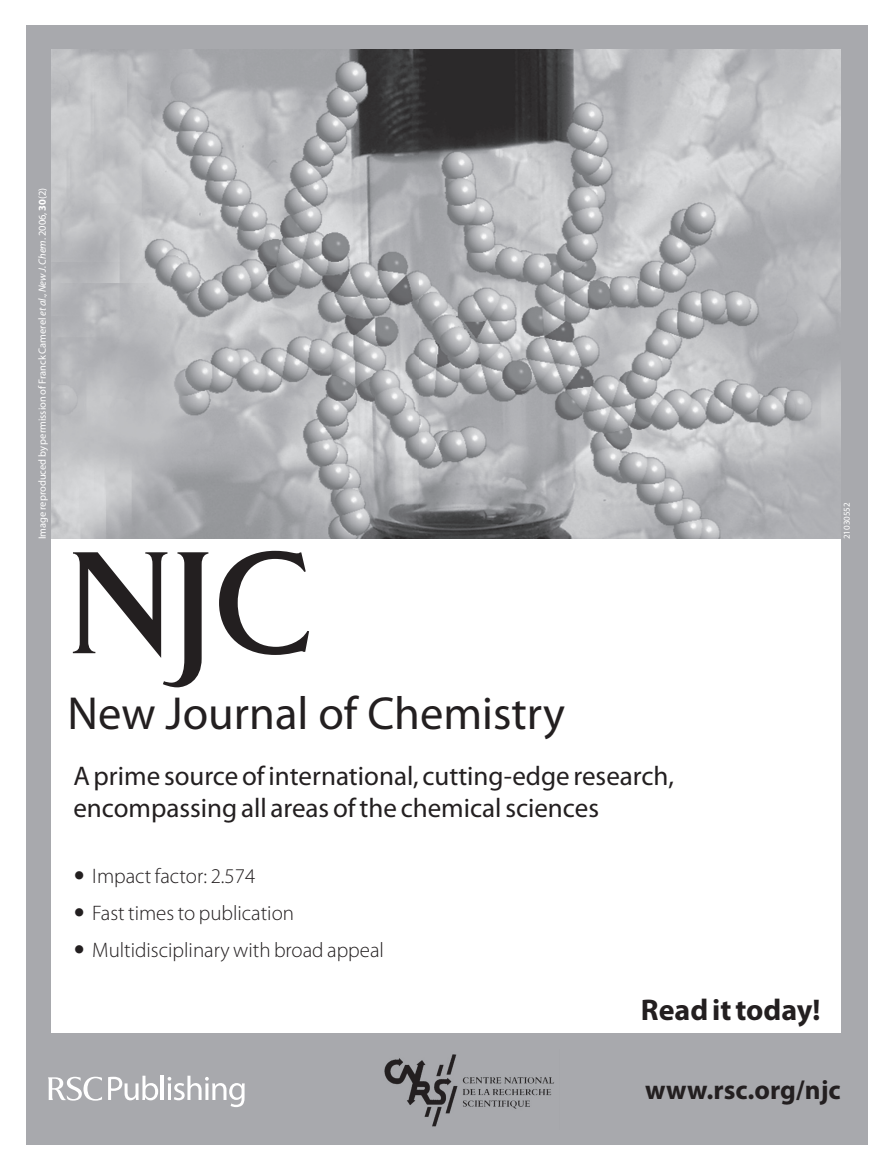
<style>
.page{position:relative;width:893px;height:1170px;background:#fff}
.page>*{position:absolute;margin:0;border:0;box-sizing:border-box;transform-origin:0 0}
.t1{font:135px "Pompei";color:#231f20}
.t2{font:46.5px "Myriad Pro";color:#231f20}
.t3{font:700 30px "Myriad Pro";color:#231f20}
.t4{font:27px/31.5px "Myriad Pro";color:#231f20}
.t5{font:700 27px "Myriad Pro";color:#231f20}
.t6{font:300 21px/36.8px "Myriad Pro";color:#231f20}
.t7{font:10.5px "Myriad Pro";color:#fff}
.t8{font:9px "Myriad";color:#fff}
.s1{font-style:italic}
.s2{font-weight:700}
</style>
<div class="page">
<div style="left:26px;top:25px;width:841px;height:1119px;background:#a8a9ad"></div>
<img style="left:52px;top:50px;width:789px;height:838px">
<svg style="left:48px;top:1076px;width:54px;height:24px"></svg>
<svg style="left:108px;top:1075px;width:50px;height:25px"></svg>
<hr style="left:161px;top:1075px;width:3px;height:24px;background:#fff">
<svg style="left:168px;top:1075px;width:77px;height:31px"></svg>
<div style="left:51px;top:539px;width:789px;height:493px;background:#fff"></div>
<img style="left:384px;top:1054px;width:170px;height:73px">
<p class="t7" style="left:36px;top:539px;width:353px;rotate:-90deg">Image reproduced by permission of Franck Camerel <span class="s1">et al</span>., <span class="s1">New J. Chem</span>. 2006, <span class="s2">30</span>(2)</p>
<h1 class="t1" style="left:68px;top:513px;width:248px">NJC</h1>
<h2 class="t2" style="left:68px;top:687px;width:499px">New Journal of Chemistry</h2>
<p class="t4" style="left:73px;top:761px;width:602px">A prime source of international, cutting-edge research, encompassing all areas of the chemical sciences</p>
<p class="t6" style="left:92px;top:858px;width:293px">Impact factor: 2.574<br>Fast times to publication<br>Multidisciplinary with broad appeal</p>
<p class="t3" style="left:641px;top:993px;width:181px">Read it today!</p>
<p class="t8" style="left:842px;top:539px;width:38px;rotate:-90deg">21030552</p>
<p class="t5" style="left:645px;top:1074px;width:197px">www.rsc.org/njc</p>
</div>
